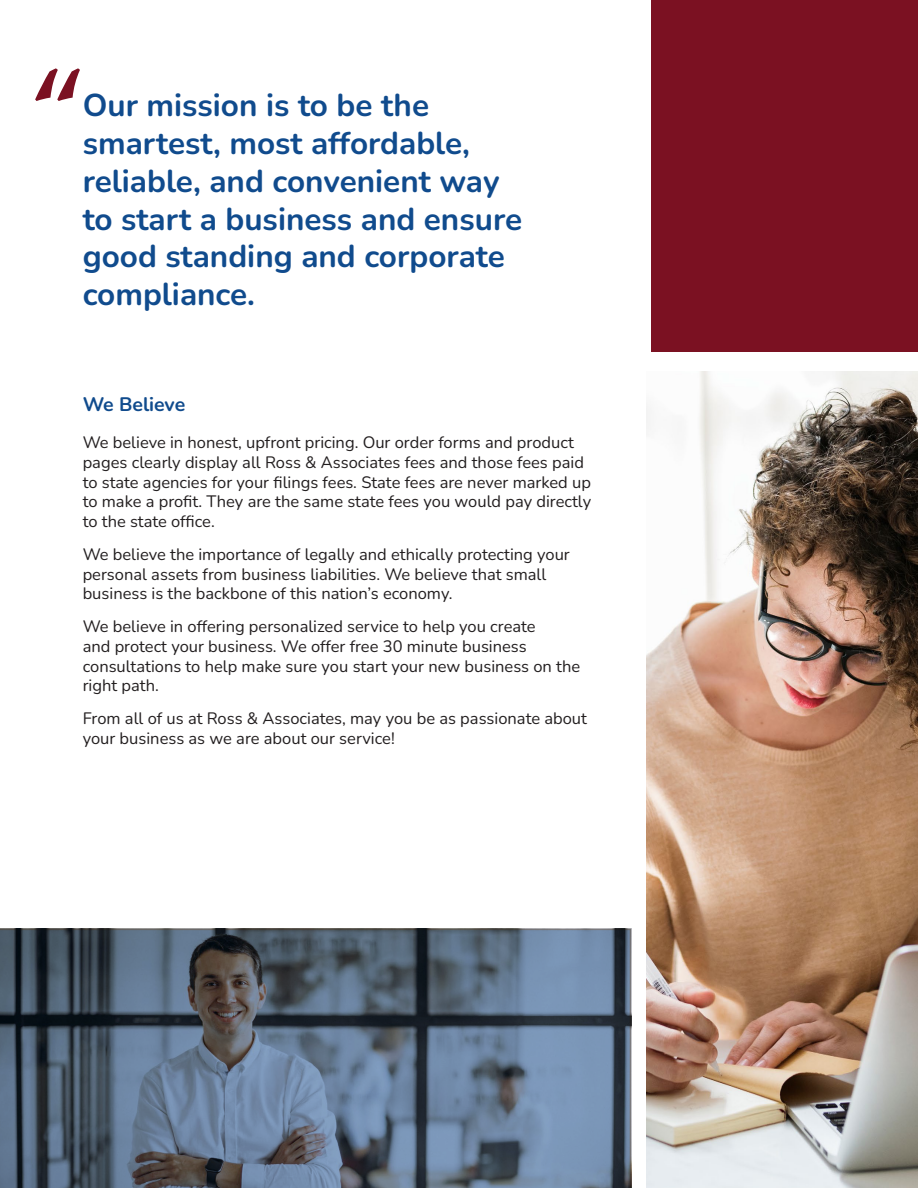
<style>
.page{position:relative;width:918px;height:1188px;background:#fff}
.page>*{position:absolute;margin:0;border:0;box-sizing:border-box;transform-origin:0 0}
.t1{font:700 108px "Book Antiqua";color:#7b1122}
.t2{font:700 31.5px/37.8px "Nunito";color:#104b8d}
.t3{font:700 19.5px "Nunito";color:#104b8d}
.t4{font:16.5px/19.8px "Nunito";color:#231f20}
</style>
<div class="page">
<div style="left:651px;top:0;width:267px;height:352px;background:#7b1122"></div>
<img style="left:646px;top:371px;width:272px;height:817px">
<svg style="left:0;top:929px;width:631px;height:259px;background:#58697d"></svg>
<p class="t1" style="left:31px;top:36px;width:55px">“</p>
<p class="t2" style="left:83px;top:85px;width:441px">Our mission is to be the smartest, most affordable, reliable, and convenient way to start a business and ensure good standing and corporate compliance.</p>
<p class="t3" style="left:83px;top:391px;width:104px">We Believe</p>
<p class="t4" style="left:83px;top:432px;width:510px">We believe in honest, upfront pricing. Our order forms and product pages clearly display all Ross &amp; Associates fees and those fees paid to state agencies for your filings fees. State fees are never marked up to make a profit. They are the same state fees you would pay directly to the state office.</p>
<p class="t4" style="left:83px;top:544px;width:489px">We believe the importance of legally and ethically protecting your personal assets from business liabilities. We believe that small business is the backbone of this nation’s economy.</p>
<p class="t4" style="left:83px;top:616px;width:499px">We believe in offering personalized service to help you create<br>and protect your business. We offer free 30 minute business consultations to help make sure you start your new business on the right path.</p>
<p class="t4" style="left:83px;top:708px;width:506px">From all of us at Ross &amp; Associates, may you be as passionate about your business as we are about our service!</p>
</div>
